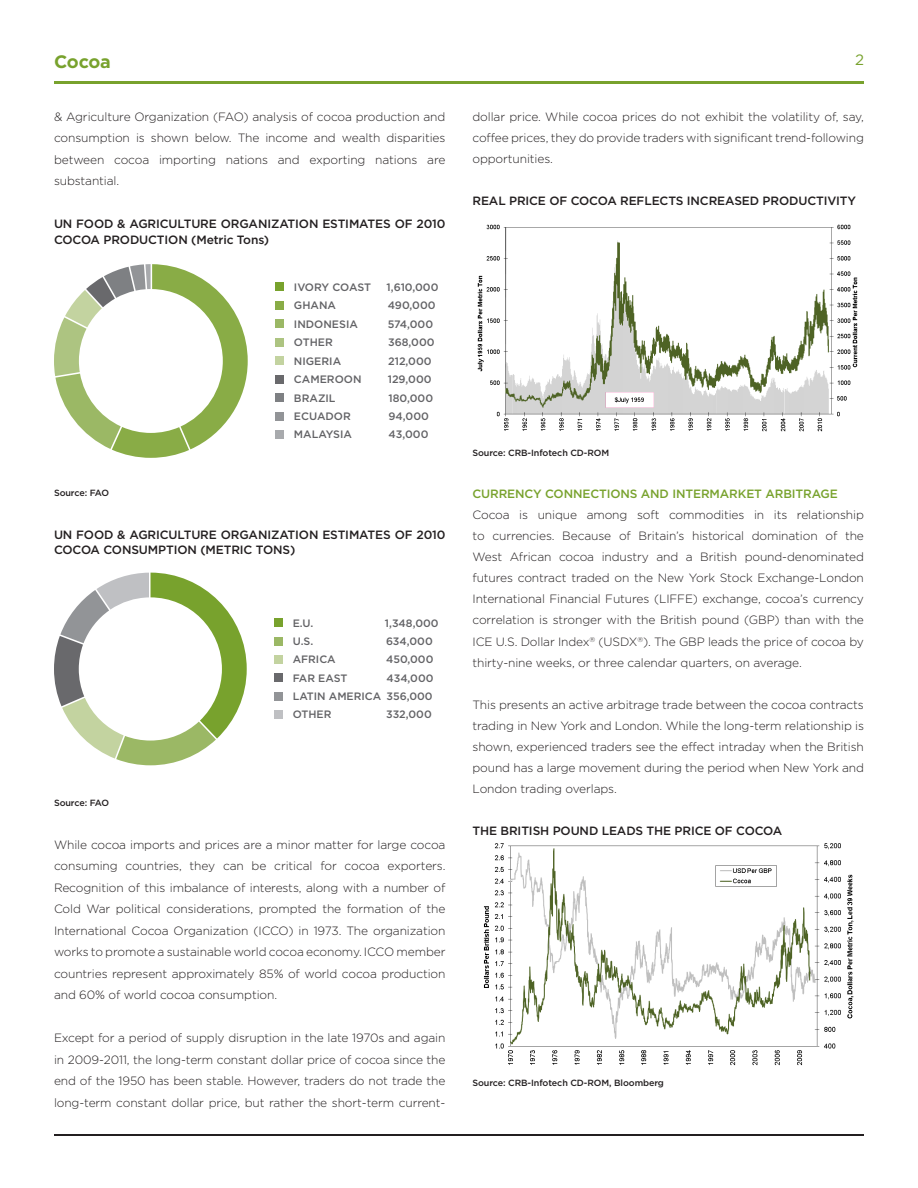
<style>
.page{position:relative;width:918px;height:1188px;background:#fff}
.page>*{position:absolute;margin:0;border:0;box-sizing:border-box;transform-origin:0 0}
.t1{font:700 18px "Gotham";letter-spacing:-.015em;color:#78a22d}
.t2{font:15px "Gotham";color:#78a22d}
.t3{font:300 12px/21.5px "Gotham";letter-spacing:-.01em;color:#231f20;text-align:justify}
.t4{font:500 12px/15.5px "Gotham";letter-spacing:-.01em;color:#231f20}
.t5{font:500 12px "Gotham";letter-spacing:-.01em;color:#78a22d}
.t6{font:500 10.8px "Gotham";color:#636366}
.t7{font:500 10.65px/18.3px "Gotham";color:#636366;text-align:justify}
.t8{font:500 9px "Gotham";letter-spacing:-.01em;color:#231f20}
</style>
<div class="page">
<hr style="left:54px;top:1134px;width:810px;height:1px;background:#231f20">
<hr style="left:54px;top:81px;width:810px;height:3px;background:#78a22d">
<div style="left:275px;top:283px;width:9px;height:8px;background:#78a22d"></div>
<div style="left:275px;top:301px;width:9px;height:9px;background:#89ac46"></div>
<div style="left:275px;top:319px;width:9px;height:9px;background:#9bb865"></div>
<div style="left:275px;top:338px;width:9px;height:9px;background:#adc481"></div>
<div style="left:275px;top:356px;width:9px;height:9px;background:#c3d3a0"></div>
<div style="left:275px;top:375px;width:9px;height:9px;background:#69696c"></div>
<div style="left:275px;top:393px;width:9px;height:9px;background:#7e8083"></div>
<div style="left:275px;top:412px;width:9px;height:8px;background:#929497"></div>
<div style="left:275px;top:430px;width:9px;height:9px;background:#a8aaad"></div>
<svg style="left:54px;top:264px;width:194px;height:194px"></svg>
<div style="left:274px;top:619px;width:9px;height:8px;background:#78a22d"></div>
<div style="left:274px;top:637px;width:9px;height:9px;background:#9bb865"></div>
<div style="left:274px;top:655px;width:9px;height:9px;background:#c3d3a0"></div>
<div style="left:274px;top:674px;width:9px;height:8px;background:#69696c"></div>
<div style="left:274px;top:692px;width:9px;height:9px;background:#929497"></div>
<div style="left:274px;top:710px;width:9px;height:9px;background:#bfc0c3"></div>
<svg style="left:54px;top:573px;width:193px;height:192px"></svg>
<img style="left:477px;top:224px;width:381px;height:208px">
<img style="left:483px;top:843px;width:371px;height:223px">
<p class="t1" style="left:54px;top:51px;width:58px">Cocoa</p>
<p class="t2" style="left:855px;top:52px;width:10px">2</p>
<p class="t3" style="left:54px;top:106px;width:393px">&amp; Agriculture Organization (FAO) analysis of cocoa production and consumption is shown below. The income and wealth disparities between cocoa importing nations and exporting nations are substantial.</p>
<p class="t4" style="left:54px;top:216px;width:393px">UN FOOD &amp; AGRICULTURE ORGANIZATION ESTIMATES OF 2010<br>COCOA PRODUCTION (Metric Tons)</p>
<p class="t6" style="left:294px;top:281px;width:79px">IVORY COAST</p>
<p class="t6" style="left:387px;top:281px;width:53px">1,610,000</p>
<p class="t6" style="left:294px;top:299px;width:44px">GHANA</p>
<p class="t6" style="left:388px;top:299px;width:49px">490,000</p>
<p class="t6" style="left:294px;top:318px;width:65px">INDONESIA</p>
<p class="t6" style="left:388px;top:318px;width:47px">574,000</p>
<p class="t6" style="left:294px;top:336px;width:40px">OTHER</p>
<p class="t6" style="left:388px;top:336px;width:48px">368,000</p>
<p class="t6" style="left:294px;top:355px;width:49px">NIGERIA</p>
<p class="t6" style="left:388px;top:355px;width:45px">212,000</p>
<p class="t6" style="left:294px;top:373px;width:69px">CAMEROON</p>
<p class="t6" style="left:388px;top:373px;width:45px">129,000</p>
<p class="t6" style="left:294px;top:392px;width:43px">BRAZIL</p>
<p class="t6" style="left:389px;top:392px;width:46px">180,000</p>
<p class="t6" style="left:294px;top:410px;width:58px">ECUADOR</p>
<p class="t6" style="left:389px;top:410px;width:42px">94,000</p>
<p class="t6" style="left:294px;top:428px;width:59px">MALAYSIA</p>
<p class="t6" style="left:389px;top:428px;width:42px">43,000</p>
<p class="t8" style="left:54px;top:487px;width:57px">Source: FAO</p>
<p class="t4" style="left:54px;top:526px;width:393px">UN FOOD &amp; AGRICULTURE ORGANIZATION ESTIMATES OF 2010<br>COCOA CONSUMPTION (METRIC TONS)</p>
<p class="t7" style="left:293px;top:614px;width:22px">E.U.</p>
<p class="t7" style="left:385px;top:614px;width:55px">1,348,000</p>
<p class="t7" style="left:293px;top:632px;width:22px">U.S.</p>
<p class="t7" style="left:386px;top:632px;width:48px">634,000</p>
<p class="t7" style="left:293px;top:650px;width:44px">AFRICA</p>
<p class="t7" style="left:386px;top:650px;width:49px">450,000</p>
<p class="t7" style="left:293px;top:669px;width:56px">FAR EAST</p>
<p class="t7" style="left:293px;top:669px;width:142px;text-indent:94px">434,000<br>LATIN AMERICA 356,000<br>OTHER</p>
<p class="t7" style="left:386px;top:705px;width:47px">332,000</p>
<p class="t8" style="left:54px;top:797px;width:57px">Source: FAO</p>
<p class="t3" style="left:54px;top:834px;width:393px">While cocoa imports and prices are a minor matter for large cocoa consuming countries, they can be critical for cocoa exporters.<br>Recognition of this imbalance of interests, along with a number of Cold War political considerations, prompted the formation of the International Cocoa Organization (ICCO) in 1973. The organization works to promote a sustainable world cocoa economy. ICCO member countries represent approximately 85% of world cocoa production and 60% of world cocoa consumption.</p>
<p class="t3" style="left:54px;top:1027px;width:393px">Except for a period of supply disruption in the late 1970s and again in 2009-2011, the long-term constant dollar price of cocoa since the end of the 1950 has been stable. However, traders do not trade the long-term constant dollar price, but rather the short-term current-</p>
<p class="t3" style="left:472px;top:106px;width:393px">dollar price. While cocoa prices do not exhibit the volatility of, say, coffee prices, they do provide traders with significant trend-following opportunities.</p>
<p class="t4" style="left:472px;top:193px;width:385px">REAL PRICE OF COCOA REFLECTS INCREASED PRODUCTIVITY</p>
<p class="t8" style="left:472px;top:448px;width:138px">Source: CRB-Infotech CD-ROM</p>
<p class="t5" style="left:472px;top:487px;width:367px">CURRENCY CONNECTIONS AND INTERMARKET ARBITRAGE</p>
<p class="t3" style="left:472px;top:504px;width:393px">Cocoa is unique among soft commodities in its relationship to currencies. Because of Britain’s historical domination of the West African cocoa industry and a British pound-denominated futures contract traded on the New York Stock Exchange-London International Financial Futures (LIFFE) exchange, cocoa’s currency correlation is stronger with the British pound (GBP) than with the ICE U.S. Dollar Index<sup>®</sup> (USDX<sup>®</sup>). The GBP leads the price of cocoa by thirty-nine weeks, or three calendar quarters, on average.</p>
<p class="t3" style="left:472px;top:694px;width:393px">This presents an active arbitrage trade between the cocoa contracts trading in New York and London. While the long-term relationship is shown, experienced traders see the effect intraday when the British pound has a large movement during the period when New York and London trading overlaps.</p>
<p class="t4" style="left:472px;top:823px;width:311px">THE BRITISH POUND LEADS THE PRICE OF COCOA</p>
<p class="t8" style="left:472px;top:1078px;width:193px">Source: CRB-Infotech CD-ROM, Bloomberg</p>
</div>
